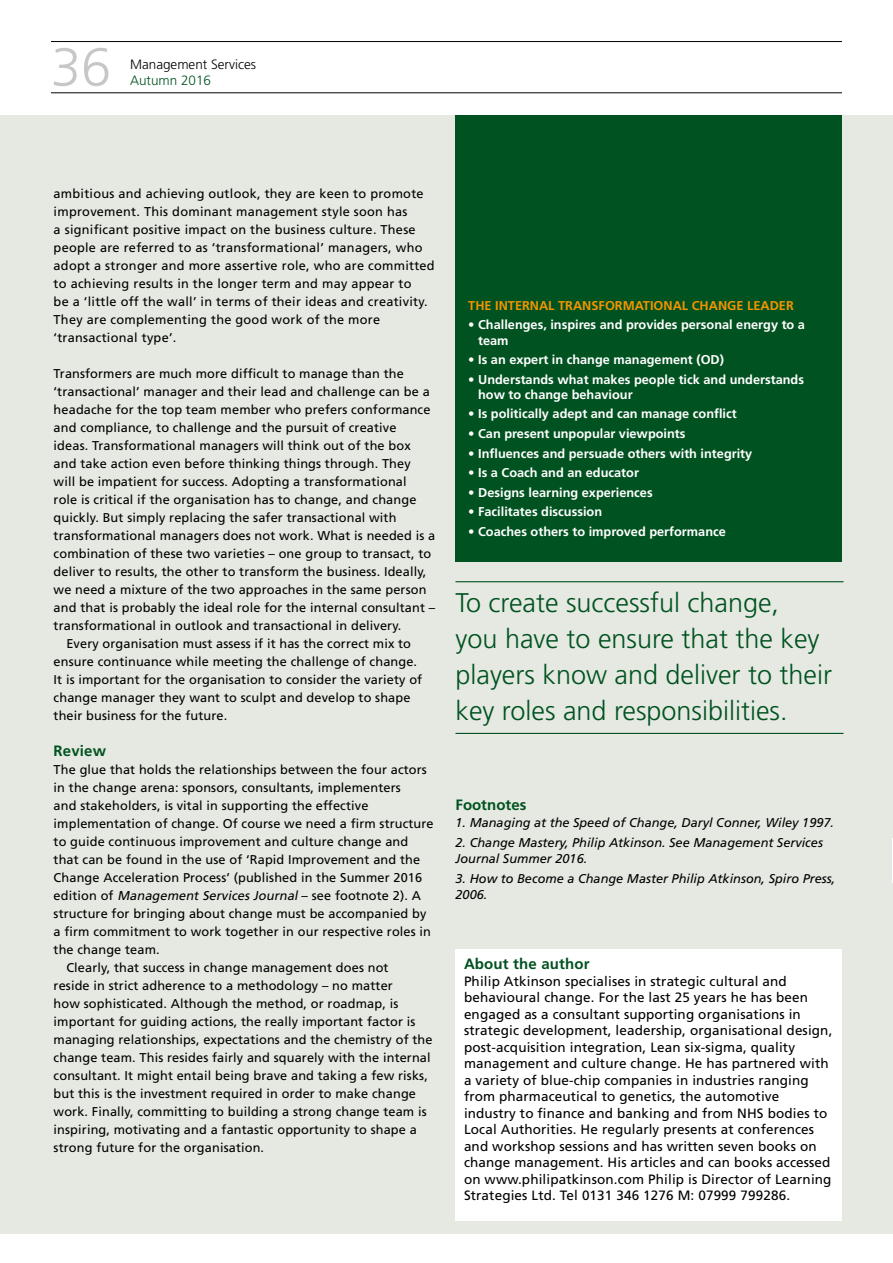
<style>
.page{position:relative;width:893px;height:1263px;background:#fff}
.page>*{position:absolute;margin:0;border:0;box-sizing:border-box;transform-origin:0 0}
.t1{font:300 54px "Frutiger";color:#c6c7c8}
.t2{font:300 27px/36px "Frutiger";color:#005220}
.t3{font:700 15px "Frutiger";letter-spacing:.01em;color:#005220}
.t4{font:13.5px/16.5px "Frutiger";letter-spacing:.01em;color:#000}
.t5{font:300 13.5px "Frutiger";color:#000}
.t6{font:300 13.5px "Frutiger";color:#005220}
.t7{font:12.75px/18px "Frutiger";letter-spacing:.01em;color:#000}
.t8{font:700 12.75px/15.3px "Frutiger";color:#fff}
.t9{font:italic 12.75px/16.5px "Frutiger";color:#000}
.t10{font:700 12.75px "Frutiger";color:#f39400}
.s1{font-style:italic}
</style>
<div class="page">
<hr style="left:51px;top:41px;width:791px;height:1px;background:#000">
<hr style="left:51px;top:92px;width:791px;height:1px;background:#000">
<div style="left:0;top:115px;width:893px;height:1118px;background:#e5e9e1"></div>
<hr style="left:892px;top:838px;width:1px;height:44px;background:#fff">
<div style="left:455px;top:949px;width:387px;height:271px;background:#fff"></div>
<div style="left:455px;top:115px;width:387px;height:446px;background:#005220"></div>
<hr style="left:455px;top:581px;width:389px;height:1px;background:#005220">
<hr style="left:455px;top:733px;width:389px;height:1px;background:#005220">
<h1 class="t1" style="left:51px;top:37px;width:62px">36</h1>
<p class="t5" style="left:130px;top:57px;width:127px">Management Services</p>
<p class="t6" style="left:130px;top:73px;width:83px">Autumn 2016</p>
<p class="t7" style="left:54px;top:184px;width:383px">ambitious and achieving outlook, they are keen to promote improvement. This dominant management style soon has<br>a significant positive impact on the business culture. These people are referred to as ‘transformational’ managers, who adopt a stronger and more assertive role, who are committed to achieving results in the longer term and may appear to<br>be a ‘little off the wall’ in terms of their ideas and creativity.<br>They are complementing the good work of the more ‘transactional type’.</p>
<p class="t7" style="left:54px;top:364px;width:352px">Transformers are much more difficult to manage than the</p>
<p class="t7" style="left:54px;top:382px;width:378px">‘transactional’ manager and their lead and challenge can be a</p>
<p class="t7" style="left:54px;top:400px;width:378px">headache for the top team member who prefers conformance</p>
<p class="t7" style="left:54px;top:418px;width:344px">and compliance, to challenge and the pursuit of creative</p>
<p class="t7" style="left:54px;top:436px;width:359px">ideas. Transformational managers will think out of the box</p>
<p class="t7" style="left:54px;top:455px;width:359px">and take action even before thinking things through. They</p>
<p class="t7" style="left:54px;top:473px;width:355px">will be impatient for success. Adopting a transformational</p>
<p class="t7" style="left:54px;top:491px;width:364px">role is critical if the organisation has to change, and change</p>
<p class="t7" style="left:54px;top:509px;width:344px">quickly. But simply replacing the safer transactional with</p>
<p class="t7" style="left:54px;top:527px;width:383px">transformational managers does not work. What is needed is a</p>
<p class="t7" style="left:54px;top:545px;width:379px">combination of these two varieties – one group to transact, to</p>
<p class="t7" style="left:54px;top:563px;width:374px">deliver to results, the other to transform the business. Ideally,</p>
<p class="t7" style="left:54px;top:581px;width:374px">we need a mixture of the two approaches in the same person</p>
<p class="t7" style="left:54px;top:599px;width:383px">and that is probably the ideal role for the internal consultant –</p>
<p class="t7" style="left:54px;top:617px;width:349px">transformational in outlook and transactional in delivery.</p>
<p class="t7" style="left:66px;top:635px;width:346px">Every organisation must assess if it has the correct mix to</p>
<p class="t7" style="left:54px;top:653px;width:365px">ensure continuance while meeting the challenge of change.</p>
<p class="t7" style="left:54px;top:671px;width:370px">It is important for the organisation to consider the variety of</p>
<p class="t7" style="left:54px;top:689px;width:358px">change manager they want to sculpt and develop to shape</p>
<p class="t7" style="left:54px;top:707px;width:175px">their business for the future.</p>
<p class="t3" style="left:54px;top:742px;width:54px">Review</p>
<p class="t7" style="left:54px;top:760px;width:375px">The glue that holds the relationships between the four actors</p>
<p class="t7" style="left:54px;top:778px;width:349px">in the change arena: sponsors, consultants, implementers</p>
<p class="t7" style="left:54px;top:796px;width:316px">and stakeholders, is vital in supporting the effective</p>
<p class="t7" style="left:54px;top:814px;width:382px">implementation of change. Of course we need a firm structure</p>
<p class="t7" style="left:54px;top:832px;width:356px">to guide continuous improvement and culture change and</p>
<p class="t7" style="left:54px;top:850px;width:368px">that can be found in the use of ‘Rapid Improvement and the</p>
<p class="t7" style="left:54px;top:868px;width:370px">Change Acceleration Process’ (published in the Summer 2016</p>
<p class="t7" style="left:54px;top:886px;width:369px">e d i t i o n of <span class="s1">Management Services Journal</span> – se e fo ot n ote 2) . A</p>
<p class="t7" style="left:54px;top:904px;width:374px">structure for bringing about change must be accompanied by</p>
<p class="t7" style="left:54px;top:922px;width:379px">a firm commitment to work together in our respective roles in</p>
<p class="t7" style="left:54px;top:940px;width:108px">the change team.</p>
<p class="t7" style="left:66px;top:958px;width:324px">Clearly, that success in change management does not</p>
<p class="t7" style="left:54px;top:976px;width:341px">reside in strict adherence to a methodology – no matter</p>
<p class="t7" style="left:54px;top:994px;width:346px">how sophisticated. Although the method, or roadmap, is</p>
<p class="t7" style="left:54px;top:1012px;width:363px">important for guiding actions, the really important factor is</p>
<p class="t7" style="left:54px;top:1030px;width:380px">managing relationships, expectations and the chemistry of the</p>
<p class="t7" style="left:54px;top:1048px;width:379px">change team. This resides fairly and squarely with the internal</p>
<p class="t7" style="left:54px;top:1066px;width:376px">consultant. It might entail being brave and taking a few risks,</p>
<p class="t7" style="left:54px;top:1084px;width:364px">but this is the investment required in order to make change</p>
<p class="t7" style="left:54px;top:1102px;width:374px">work. Finally, committing to building a strong change team is</p>
<p class="t7" style="left:54px;top:1120px;width:365px">inspiring, motivating and a fantastic opportunity to shape a</p>
<p class="t7" style="left:54px;top:1138px;width:212px">strong future for the organisation.</p>
<p class="t10" style="left:468px;top:298px;width:327px">THE INTERNAL TRANSFORMATIONAL CHANGE LEADER</p>
<p class="t8" style="left:478px;top:317px;width:328px;text-indent:-10px">• Challenges, inspires and provides personal energy to a team</p>
<p class="t8" style="left:468px;top:352px;width:257px">• Is an expert in change management (OD)</p>
<p class="t8" style="left:478px;top:371px;width:327px;text-indent:-10px">• Understands what makes people tick and understands how to change behaviour</p>
<p class="t8" style="left:468px;top:406px;width:270px">• Is politically adept and can manage conflict</p>
<p class="t8" style="left:468px;top:426px;width:219px">• Can present unpopular viewpoints</p>
<p class="t8" style="left:468px;top:445px;width:286px">• Influences and persuade others with integrity</p>
<p class="t8" style="left:468px;top:465px;width:172px">• Is a Coach and an educator</p>
<p class="t8" style="left:468px;top:484px;width:186px">• Designs learning experiences</p>
<p class="t8" style="left:468px;top:504px;width:135px">• Facilitates discussion</p>
<p class="t8" style="left:468px;top:523px;width:259px">• Coaches others to improved performance</p>
<h2 class="t2" style="left:455px;top:585px;width:378px">To create successful change,<br>you have to ensure that the key players know and deliver to their key roles and responsibilities.</h2>
<p class="t3" style="left:455px;top:796px;width:72px">Footnotes</p>
<p class="t9" style="left:455px;top:814px;width:380px">1. Managing at the Speed of Change, Daryl Conner, Wiley 1997.</p>
<p class="t9" style="left:455px;top:834px;width:369px">2. Change Mastery, Philip Atkinson. See Management Services<br>Journal Summer 2016.</p>
<p class="t9" style="left:455px;top:870px;width:381px">3. How to Become a Change Master Philip Atkinson, Spiro Press,<br>2006.</p>
<p class="t3" style="left:464px;top:955px;width:127px">About the author</p>
<p class="t4" style="left:464px;top:973px;width:370px">Philip Atkinson specialises in strategic cultural and behavioural change. For the last 25 years he has been engaged as a consultant supporting organisations in strategic development, leadership, organisational design, post-acquisition integration, Lean six-sigma, quality management and culture change. He has partnered with a variety of blue-chip companies in industries ranging from pharmaceutical to genetics, the automotive industry to finance and banking and from NHS bodies to Local Authorities. He regularly presents at conferences and workshop sessions and has written seven books on change management. His articles and can books accessed on www.philipatkinson.com Philip is Director of Learning Strategies Ltd. Tel 0131 346 1276 M: 07999 799286.</p>
</div>
